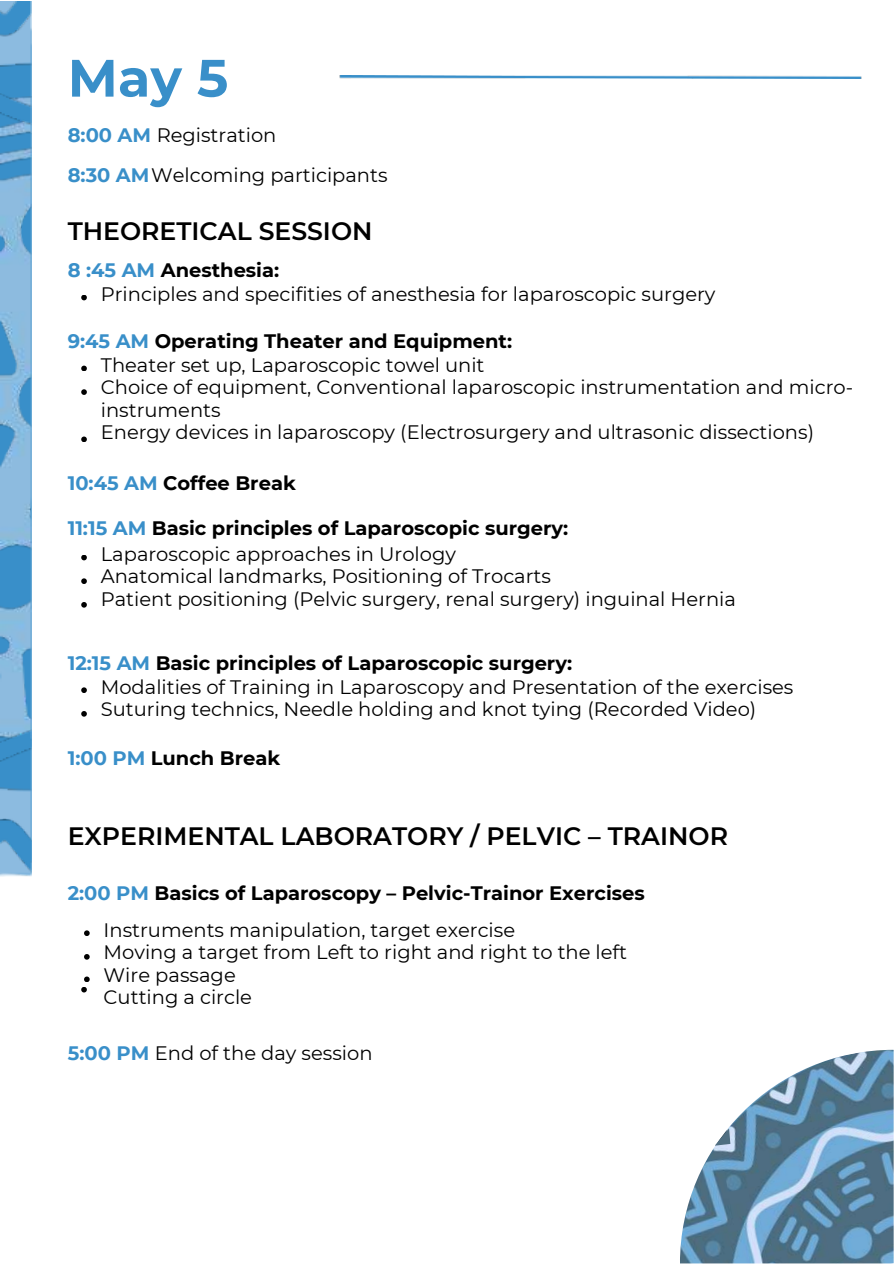
<style>
.page{position:relative;width:894px;height:1264px;background:#fff}
.page>*{position:absolute;margin:0;border:0;box-sizing:border-box;transform-origin:0 0}
.t1{font:700 52.5px "Montserrat";color:#398fc9}
.t2{font:600 25.05px "Montserrat";color:#000}
.t3{font:19.5px/22.8px "Montserrat";color:#000}
.t4{font:700 19.5px/36.9px "Montserrat";color:#000}
.s1{font-weight:700;color:#398fc9}
.s2{font-weight:700}
.s3{color:#398fc9}
.s4{font-weight:400}
</style>
<div class="page">
<svg style="left:81px;top:295px;width:6px;height:5px"></svg>
<svg style="left:81px;top:365px;width:6px;height:6px"></svg>
<svg style="left:81px;top:389px;width:6px;height:6px"></svg>
<svg style="left:81px;top:436px;width:6px;height:6px"></svg>
<svg style="left:81px;top:555px;width:6px;height:5px"></svg>
<svg style="left:81px;top:578px;width:6px;height:6px"></svg>
<svg style="left:81px;top:602px;width:6px;height:5px"></svg>
<svg style="left:81px;top:687px;width:6px;height:6px"></svg>
<svg style="left:81px;top:711px;width:6px;height:5px"></svg>
<img style="left:339px;top:75px;width:523px;height:4px">
<img style="left:0;top:66px;width:32px;height:722px">
<img style="left:0;top:126px;width:32px;height:603px">
<img style="left:0;top:36px;width:32px;height:30px">
<img style="left:0;top:1px;width:32px;height:35px">
<img style="left:0;top:788px;width:32px;height:31px">
<img style="left:0;top:872px;width:32px;height:4px">
<img style="left:0;top:819px;width:32px;height:53px">
<svg style="left:0;top:873px;width:6px;height:3px"></svg>
<img style="left:0;top:93px;width:32px;height:33px">
<img style="left:0;top:729px;width:32px;height:33px">
<img style="left:680px;top:1049px;width:213px;height:214px">
<svg style="left:84px;top:930px;width:6px;height:6px"></svg>
<svg style="left:84px;top:954px;width:6px;height:5px"></svg>
<svg style="left:714px;top:1128px;width:22px;height:17px"></svg>
<svg style="left:81px;top:976px;width:9px;height:16px"></svg>
<h1 class="t1" style="left:68px;top:46px;width:162px">May 5</h1>
<p class="t3" style="left:68px;top:114px;width:321px;line-height:40.5px"><span class="s1">8:00 AM</span> Registration<br><span class="s1">8:30 AM</span>Welcoming participants</p>
<p class="t2" style="left:68px;top:215px;width:306px">THEORETICAL SESSION</p>
<p class="t3" style="left:101px;top:258px;width:616px;line-height:23.5px;text-indent:-33px"><span class="s1">8 :45 AM</span> <span class="s2">Anesthesia:<br></span>Principles and specifities of anesthesia for laparoscopic surgery</p>
<p class="t3" style="left:101px;top:330px;width:753px;text-indent:-33px"><span class="s1">9:45 AM</span> <span class="s2">Operating Theater and Equipment:<br></span>Theater set up, Laparoscopic towel unit<br>Choice of equipment, Conventional laparoscopic instrumentation and micro&shy;instruments<br>Energy devices in laparoscopy (Electrosurgery and ultrasonic dissections)</p>
<p class="t4" style="left:68px;top:464px;width:229px"><span class="s3">10:45 AM</span> Coffee Break</p>
<p class="t4" style="left:101px;top:515px;width:469px;line-height:25.8px;text-indent:-33px"><span class="s3">11:15 AM</span> Basic principles of Laparoscopic surgery:<br><span class="s4">Laparoscopic approaches in Urology</span></p>
<p class="t3" style="left:101px;top:565px;width:636px">Anatomical landmarks, Positioning of Trocarts<br>Patient positioning (Pelvic surgery, renal surgery) inguinal Hernia</p>
<p class="t3" style="left:101px;top:651px;width:694px;text-indent:-33px"><span class="s1">12:15 AM</span> <span class="s2">Basic principles of Laparoscopic surgery:<br></span>Modalities of Training in Laparoscopy and Presentation of the exercises<br>Suturing technics, Needle holding and knot tying (Recorded Video)</p>
<p class="t4" style="left:68px;top:739px;width:214px"><span class="s3">1:00 PM</span> Lunch Break</p>
<p class="t2" style="left:68px;top:821px;width:661px">EXPERIMENTAL LABORATORY / PELVIC – TRAINOR</p>
<p class="t4" style="left:104px;top:874px;width:542px;text-indent:-36px"><span class="s3">2:00 PM</span> Basics of Laparoscopy – Pelvic-Trainor Exercises<br><span class="s4">Instruments manipulation, target exercise</span></p>
<p class="t3" style="left:104px;top:940px;width:525px">Moving a target from Left to right and right to the left<br>Wire passage<br>Cutting a circle</p>
<p class="t3" style="left:68px;top:1041px;width:306px"><span class="s1">5:00 PM</span> End of the day session</p>
</div>
